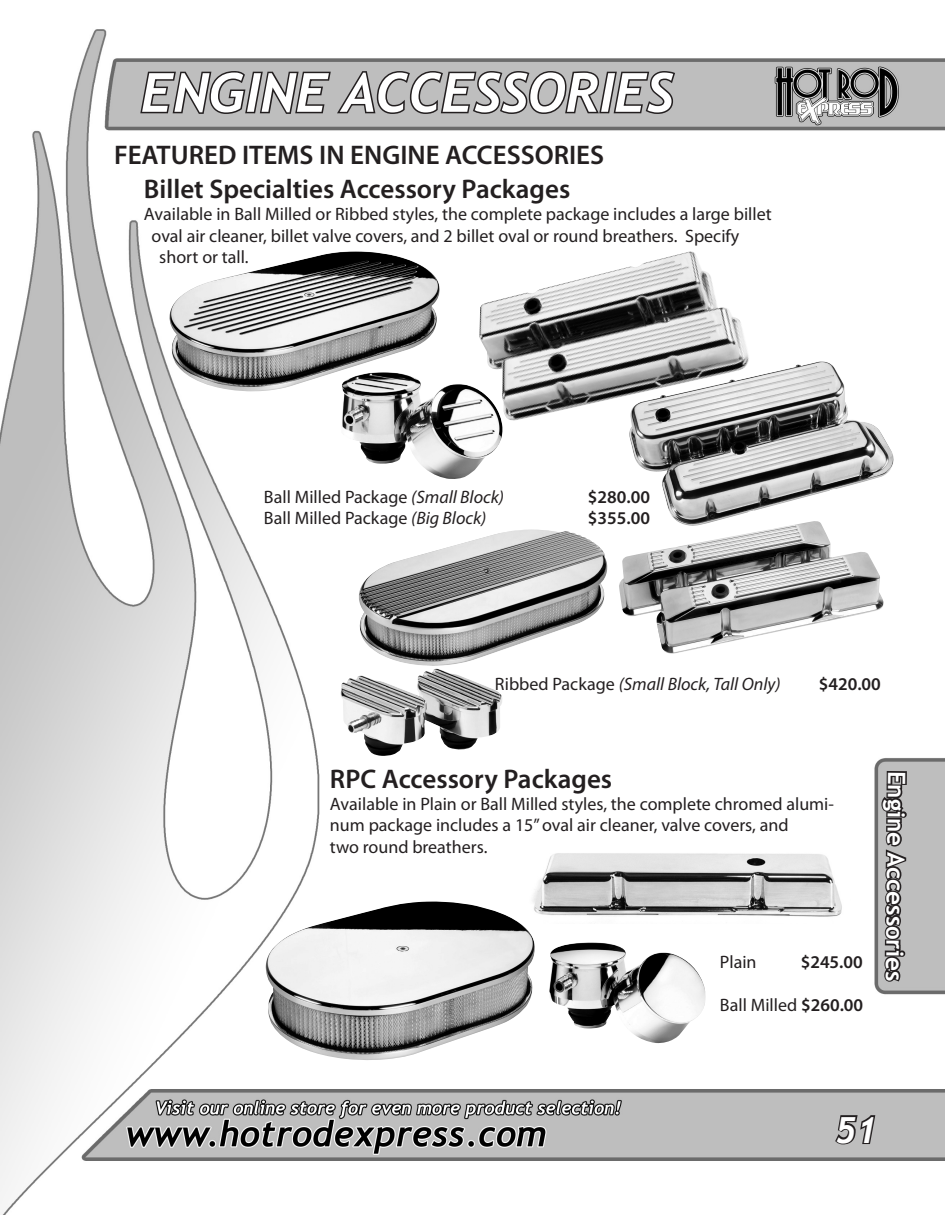
<style>
.page{position:relative;width:945px;height:1215px;background:#fff}
.page>*{position:absolute;margin:0;border:0;box-sizing:border-box;transform-origin:0 0}
.t1{font:italic 700 54px "Trebuchet";color:#fff}
.t2{font:italic 700 36px "Trebuchet";color:#fff}
.t3{font:600 27px "Myriad Pro";color:#231f20}
.t4{font:700 24px "Trebuchet MS";color:#fff}
.t5{font:18px/21.6px "Myriad Pro";color:#231f20}
.t6{font:italic 18px "Myriad Pro";color:#231f20}
.t7{font:600 18px "Myriad Pro";color:#231f20}
.s1{font-style:italic}
.s2{font-style:normal}
.s3{font-weight:600}
</style>
<div class="page">
<img style="left:0;top:29px;width:945px;height:1186px">
<svg style="left:139px;top:69px;width:538px;height:46px;background:#878686"></svg>
<svg style="left:880px;top:769px;width:29px;height:215px;background:#747273"></svg>
<img style="left:169px;top:251px;width:271px;height:141px">
<img style="left:341px;top:372px;width:161px;height:107px">
<img style="left:629px;top:361px;width:265px;height:165px">
<img style="left:479px;top:250px;width:272px;height:172px">
<img style="left:358px;top:530px;width:250px;height:136px">
<img style="left:619px;top:521px;width:265px;height:133px">
<img style="left:265px;top:902px;width:270px;height:158px">
<img style="left:549px;top:942px;width:157px;height:101px">
<img style="left:526px;top:848px;width:324px;height:75px">
<img style="left:340px;top:669px;width:162px;height:87px">
<svg style="left:833px;top:1113px;width:44px;height:33px"></svg>
<h1 class="t1" style="left:141px;top:61px;width:534px">ENGINE ACCESSORIES</h1>
<h3 class="t3" style="left:114px;top:140px;width:492px">FEATURED ITEMS IN ENGINE ACCESSORIES</h3>
<h3 class="t3" style="left:144px;top:174px;width:428px">Billet Specialties Accessory Packages</h3>
<p class="t5" style="left:144px;top:203px;width:629px">Available in Ball Milled or Ribbed styles, the complete package includes a large billet</p>
<p class="t5" style="left:152px;top:225px;width:589px">oval air cleaner, billet valve covers, and 2 billet oval or round breathers. Specify</p>
<p class="t5" style="left:159px;top:247px;width:91px">short or tall.</p>
<p class="t5" style="left:264px;top:486px;width:242px">Ball Milled Package <span class="s1">(Small Block)</span></p>
<p class="t7" style="left:588px;top:487px;width:64px">$280.00</p>
<p class="t5" style="left:264px;top:508px;width:224px">Ball Milled Package <span class="s1">(Big Block)</span></p>
<p class="t7" style="left:588px;top:508px;width:64px">$355.00</p>
<p class="t6" style="left:495px;top:674px;width:287px"><span class="s2">Ribbed Package</span> (Small Block, Tall Only)</p>
<p class="t7" style="left:819px;top:674px;width:64px">$420.00</p>
<h3 class="t3" style="left:330px;top:764px;width:284px">RPC Accessory Packages</h3>
<p class="t5" style="left:330px;top:793px;width:506px">Available in Plain or Ball Milled styles, the complete chromed alumi&shy;num package includes a 15”oval air cleaner, valve covers, and<br>two round breathers.</p>
<p class="t5" style="left:720px;top:951px;width:38px">Plain</p>
<p class="t7" style="left:801px;top:952px;width:64px">$245.00</p>
<p class="t5" style="left:720px;top:994px;width:145px">Ball Milled <span class="s3">$260.00</span></p>
<h3 class="t4" style="left:913px;top:771px;width:212px;rotate:91deg">Engine Accessories</h3>
<h2 class="t2" style="left:835px;top:1109px;width:44px">51</h2>
</div>
